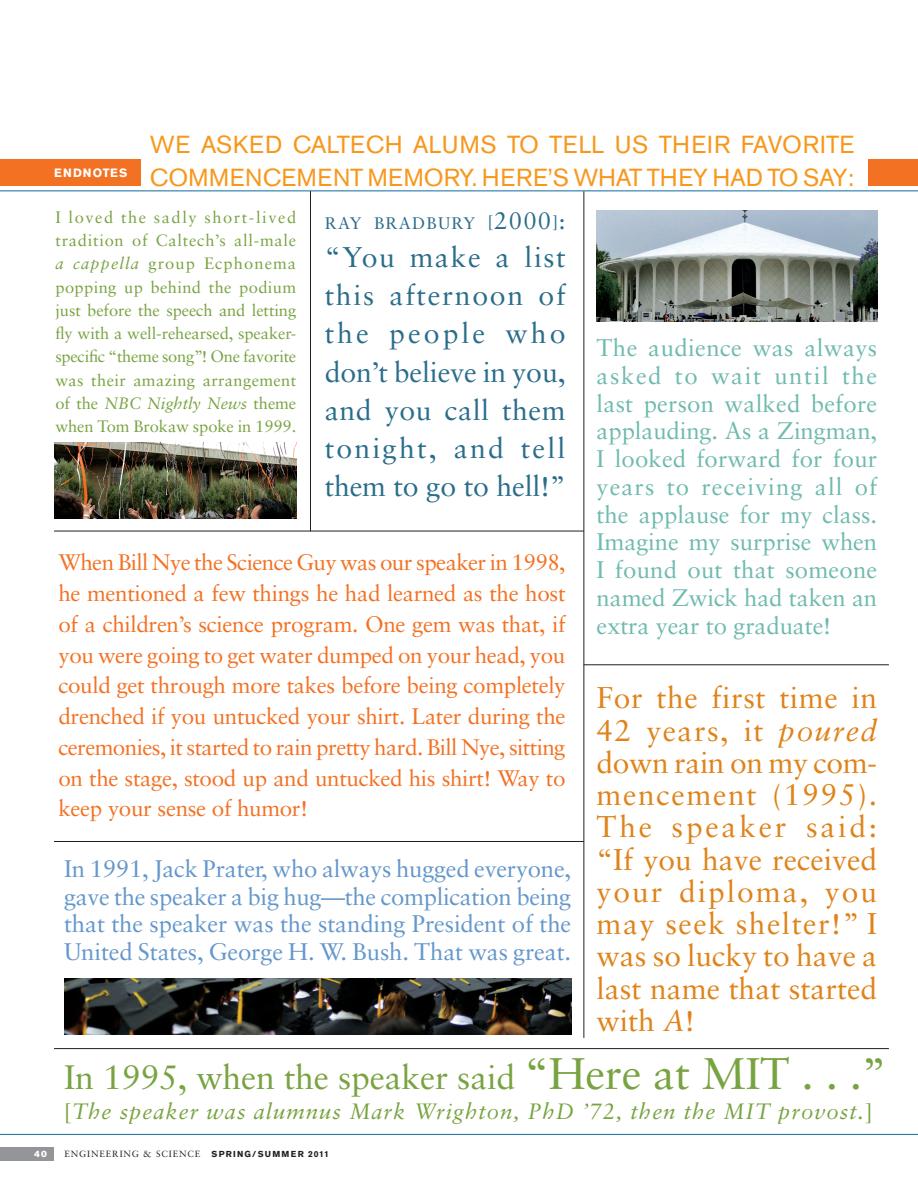
<style>
.page{position:relative;width:918px;height:1188px;background:#fff}
.page>*{position:absolute;margin:0;border:0;box-sizing:border-box;transform-origin:0 0}
.t1{font:33.9px "Sabon";letter-spacing:-.005em;color:#78a341}
.t2{font:30px/32.2px "Sabon";color:#df831a;text-align:justify}
.t3{font:28.5px/38.2px "Sabon";letter-spacing:.02em;color:#2a6d8b;text-align:justify}
.t4{font:24.45px/32.8px "Akzidenz Grotesk BE";letter-spacing:.01em;color:#f7981d}
.t5{font:24px/27.8px "Sabon";letter-spacing:-.005em;color:#6fbaaf;text-align:justify}
.t6{font:24px/27.8px "Sabon";letter-spacing:-.005em;color:#6497cb;text-align:justify}
.t7{font:22.5px/30.8px "Sabon";letter-spacing:-.015em;color:#f37123;text-align:justify}
.t8{font:italic 22.2px "Sabon";letter-spacing:.045em;color:#78a341}
.t9{font:16.8px "Sabon";letter-spacing:.075em;color:#2a6d8b}
.t10{font:16.5px/23.2px "Sabon";letter-spacing:.02em;color:#78a341;text-align:justify}
.t11{font:700 12px "Akzidenz Grotesk Pro";letter-spacing:.1em;color:#fff}
.t12{font:9px "Sabon LT Std";letter-spacing:.1em;color:#231f20}
.t13{font:9px "Akzidenz Grotesk Pro Super";color:#fff}
.s1{font-style:italic}
.s2{font-size:16.5px}
.s3{font-size:24px}
.s4{font-size:44.25px}
.s5{font-style:normal}
.s6{font-family:"Akzidenz Grotesk Pro";font-weight:700;font-size:8.7px}
</style>
<div class="page">
<div style="left:0;top:1147px;width:54px;height:14px;background:#939598"></div>
<hr style="left:0;top:1134px;width:918px;height:1px;background:#116a9e">
<div style="left:0;top:159px;width:918px;height:27px;background:#f37123"></div>
<hr style="left:310px;top:190px;width:1px;height:341px;background:#231f20">
<hr style="left:584px;top:191px;width:1px;height:847px;background:#231f20">
<hr style="left:54px;top:531px;width:530px;height:1px;background:#231f20">
<hr style="left:584px;top:665px;width:305px;height:1px;background:#231f20">
<hr style="left:54px;top:841px;width:530px;height:1px;background:#231f20">
<hr style="left:54px;top:1048px;width:835px;height:1px;background:#231f20">
<img style="left:597px;top:210px;width:280px;height:111px">
<img style="left:64px;top:978px;width:507px;height:56px">
<img style="left:54px;top:442px;width:242px;height:76px">
<div style="left:142px;top:135px;width:726px;height:51px;background:#fff"></div>
<hr style="left:0;top:190px;width:918px;height:1px;background:#116a9e">
<p class="t11" style="left:54px;top:168px;width:75px">ENDNOTES</p>
<p class="t4" style="left:150px;top:130px;width:706px">WE ASKED CALTECH ALUMS TO TELL US THEIR FAVORITE<br>COMMENCEMENT MEMORY. HERE’S WHAT THEY HAD TO SAY:</p>
<p class="t10" style="left:55px;top:207px;width:242px">I loved the sadly short-lived tradition of Caltech’s all-male <span class="s1">a cappella</span> group Ecphonema popping up behind the podium just before the speech and letting fly with a well-rehearsed, speaker&shy;specific “theme song”! One favorite was their amazing arrangement of the <span class="s1">NBC Nightly News</span> theme when Tom Brokaw spoke in 1999.</p>
<p class="t9" style="left:325px;top:216px;width:242px">RAY BRADBURY <span class="s2">[</span><span class="s3">2000</span><span class="s2">]</span><span class="s3">:</span></p>
<p class="t3" style="left:325px;top:241px;width:242px">“You make a list this afternoon of the people who don’t believe in you, and you call them tonight, and tell them to go to hell!”</p>
<p class="t7" style="left:58px;top:549px;width:509px">When Bill Nye the Science Guy was our speaker in 1998, he mentioned a few things he had learned as the host of a children’s science program. One gem was that, if you were going to get water dumped on your head, you could get through more takes before being completely drenched if you untucked your shirt. Later during the ceremonies, it started to rain pretty hard. Bill Nye, sitting on the stage, stood up and untucked his shirt! Way to keep your sense of humor!</p>
<p class="t6" style="left:64px;top:857px;width:509px">In 1991, Jack Prater, who always hugged everyone, gave the speaker a big hug—the complication being that the speaker was the standing President of the United States, George H. W. Bush. That was great.</p>
<p class="t5" style="left:597px;top:336px;width:282px">The audience was always asked to wait until the last person walked before applauding. As a Zingman, I looked forward for four years to receiving all of the applause for my class.<br>Imagine my surprise when I found out that someone named Zwick had taken an extra year to graduate!</p>
<h2 class="t2" style="left:597px;top:685px;width:282px">For the first time in 42 years, it <span class="s1">poured </span>down rain on my com&shy;mencement (1995).<br>The speaker said: “If you have received your diploma, you may seek shelter!” I was so lucky to have a last name that started with <span class="s1">A</span>!</h2>
<h1 class="t1" style="left:64px;top:1064px;width:824px">In 1995, when the speaker said <span class="s4">“Here at MIT . . .”</span></h1>
<p class="t8" style="left:64px;top:1103px;width:810px"><span class="s5">[</span>The speaker was alumnus Mark Wrighton, PhD ’72, then the MIT provost.<span class="s5">]</span></p>
<p class="t13" style="left:34px;top:1151px;width:14px">40</p>
<p class="t12" style="left:64px;top:1151px;width:266px">ENGINEERING &amp; SCIENCE <span class="s6">SPRING/SUMMER 2011</span></p>
</div>
